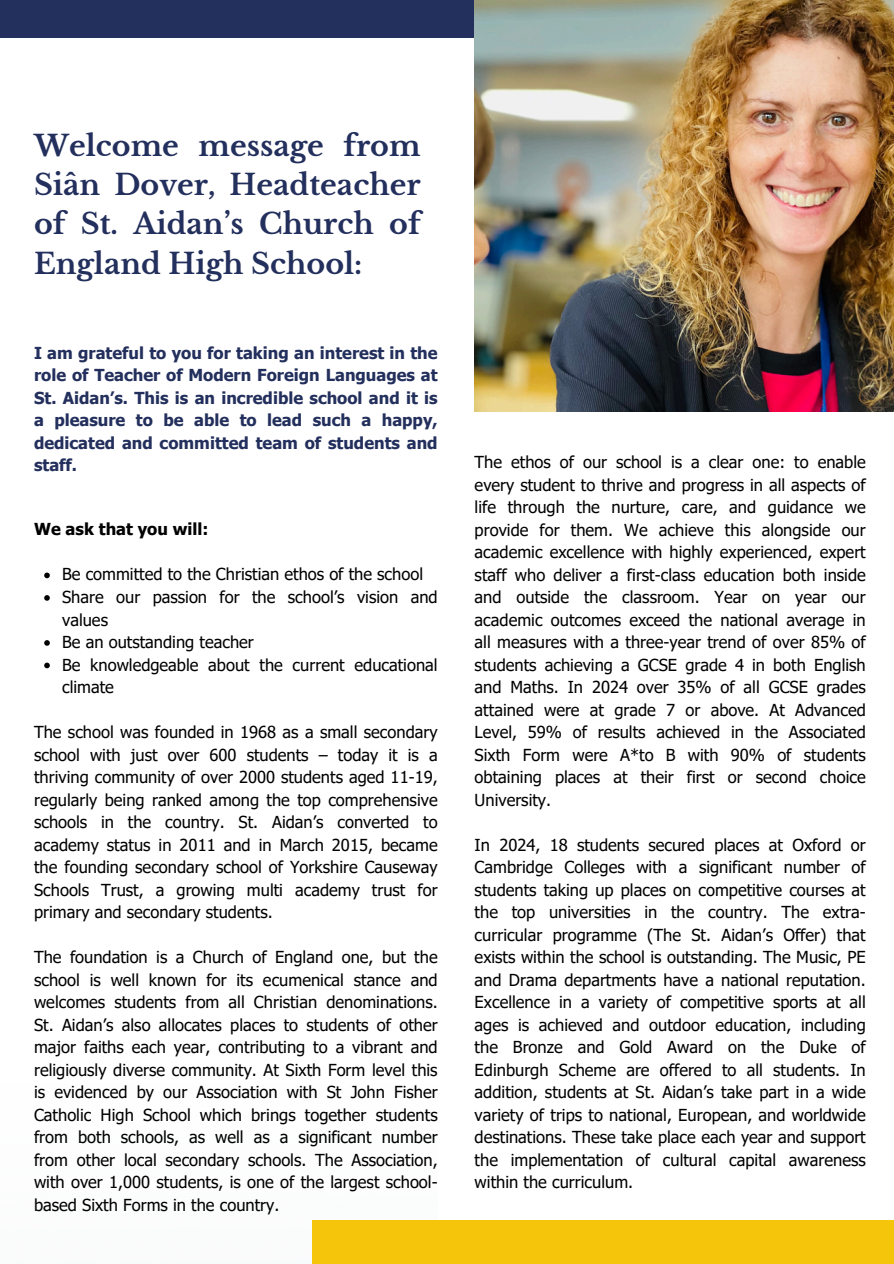
<style>
.page{position:relative;width:894px;height:1264px;background:#fff}
.page>*{position:absolute;margin:0;border:0;box-sizing:border-box;transform-origin:0 0}
.t1{font:700 28.5px/39.3px "Libre Baskerville";color:#232f5c;text-align:justify}
.t2{font:16.5px/22.5px "Tahoma";color:#000;text-align:justify}
.t3{font:700 16.5px/22.5px "Tahoma";color:#232f5c;text-align:justify}
.t4{font:700 16.5px "Tahoma";color:#000}
</style>
<div class="page">
<div style="left:0;top:0;width:581px;height:38px;background:#232f5c"></div>
<img style="left:474px;top:0;width:419px;height:411px">
<div style="left:312px;top:1220px;width:581px;height:43px;background:#f5c50c"></div>
<svg style="left:44px;top:572px;width:6px;height:6px"></svg>
<svg style="left:44px;top:595px;width:6px;height:5px"></svg>
<svg style="left:44px;top:640px;width:6px;height:5px"></svg>
<svg style="left:44px;top:662px;width:6px;height:6px"></svg>
<p class="t1" style="left:34px;top:126px;width:388px">Welcome message from Siân Dover, Headteacher of St. Aidan’s Church of England High School:</p>
<h1 class="t3" style="left:34px;top:341px;width:405px">I am grateful to you for taking an interest in the role of Teacher of Modern Foreign Languages at St. Aidan’s. This is an incredible school and it is a pleasure to be able to lead such a happy, dedicated and committed team of students and staff.</h1>
<h2 class="t4" style="left:34px;top:519px;width:176px">We ask that you will:</h2>
<h2 class="t2" style="left:62px;top:562px;width:362px">Be committed to the Christian ethos of the school</h2>
<p class="t2" style="left:62px;top:585px;width:377px">Share our passion for the school’s vision and values</p>
<p class="t2" style="left:62px;top:630px;width:193px">Be an outstanding teacher</p>
<p class="t2" style="left:62px;top:652px;width:377px">Be knowledgeable about the current educational climate</p>
<p class="t2" style="left:34px;top:720px;width:405px">The school was founded in 1968 as a small secondary school with just over 600 students – today it is a thriving community of over 2000 students aged 11-19, regularly being ranked among the top comprehensive schools in the country. St. Aidan’s converted to academy status in 2011 and in March 2015, became the founding secondary school of Yorkshire Causeway Schools Trust, a growing multi academy trust for primary and secondary students.</p>
<p class="t2" style="left:34px;top:945px;width:405px">The foundation is a Church of England one, but the school is well known for its ecumenical stance and welcomes students from all Christian denominations.<br>St. Aidan’s also allocates places to students of other major faiths each year, contributing to a vibrant and religiously diverse community. At Sixth Form level this is evidenced by our Association with St John Fisher Catholic High School which brings together students from both schools, as well as a significant number from other local secondary schools. The Association, with over 1,000 students, is one of the largest school&shy;based Sixth Forms in the country.</p>
<p class="t2" style="left:474px;top:450px;width:392px">The ethos of our school is a clear one: to enable every student to thrive and progress in all aspects of life through the nurture, care, and guidance we provide for them. We achieve this alongside our academic excellence with highly experienced, expert staff who deliver a first-class education both inside and outside the classroom. Year on year our academic outcomes exceed the national average in all measures with a three-year trend of over 85% of students achieving a GCSE grade 4 in both English and Maths. In 2024 over 35% of all GCSE grades attained were at grade 7 or above. At Advanced Level, 59% of results achieved in the Associated Sixth Form were A*to B with 90% of students obtaining places at their first or second choice University.</p>
<p class="t2" style="left:474px;top:833px;width:392px">In 2024, 18 students secured places at Oxford or Cambridge Colleges with a significant number of students taking up places on competitive courses at the top universities in the country. The extra&shy;curricular programme (The St. Aidan’s Offer) that exists within the school is outstanding. The Music, PE and Drama departments have a national reputation.<br>Excellence in a variety of competitive sports at all ages is achieved and outdoor education, including the Bronze and Gold Award on the Duke of Edinburgh Scheme are offered to all students. In addition, students at St. Aidan’s take part in a wide variety of trips to national, European, and worldwide destinations. These take place each year and support the implementation of cultural capital awareness within the curriculum.</p>
</div>
